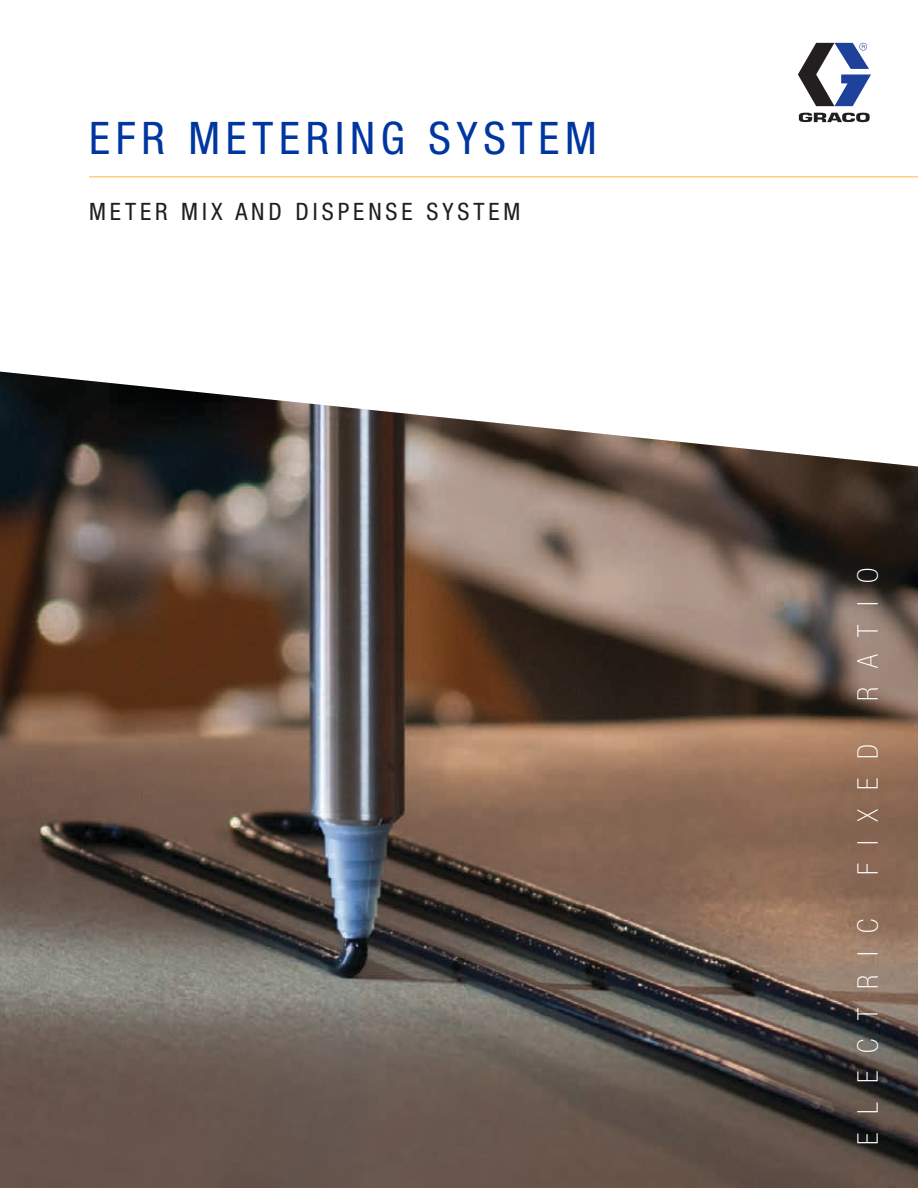
<style>
.page{position:relative;width:918px;height:1188px;background:#fff}
.page>*{position:absolute;margin:0;border:0;box-sizing:border-box;transform-origin:0 0}
.t1{font:condensed 45px "Helvetica Neue LT Std";letter-spacing:.13em;color:#0036a0}
.t2{font:100 condensed 28.5px "Helvetica Neue LT Std";letter-spacing:.65em;color:#fff}
.t3{font:condensed 24px "Helvetica Neue LT Std";letter-spacing:.165em;color:#231f20}
</style>
<div class="page">
<hr style="left:89px;top:176px;width:829px;height:1px;background:#fec058">
<svg style="left:798px;top:43px;width:73px;height:63px"></svg>
<svg style="left:799px;top:112px;width:71px;height:10px"></svg>
<img style="left:0;top:372px;width:918px;height:816px">
<h1 class="t1" style="left:89px;top:112px;width:509px">EFR METERING SYSTEM</h1>
<p class="t3" style="left:89px;top:197px;width:433px">METER MIX AND DISPENSE SYSTEM</p>
<p class="t2" style="left:852px;top:701px;width:134px;rotate:-90deg">RATIO</p>
<p class="t2" style="left:852px;top:875px;width:132px;rotate:-90deg">FIXED</p>
<p class="t2" style="left:852px;top:1144px;width:227px;rotate:-90deg">ELECTRIC</p>
</div>
